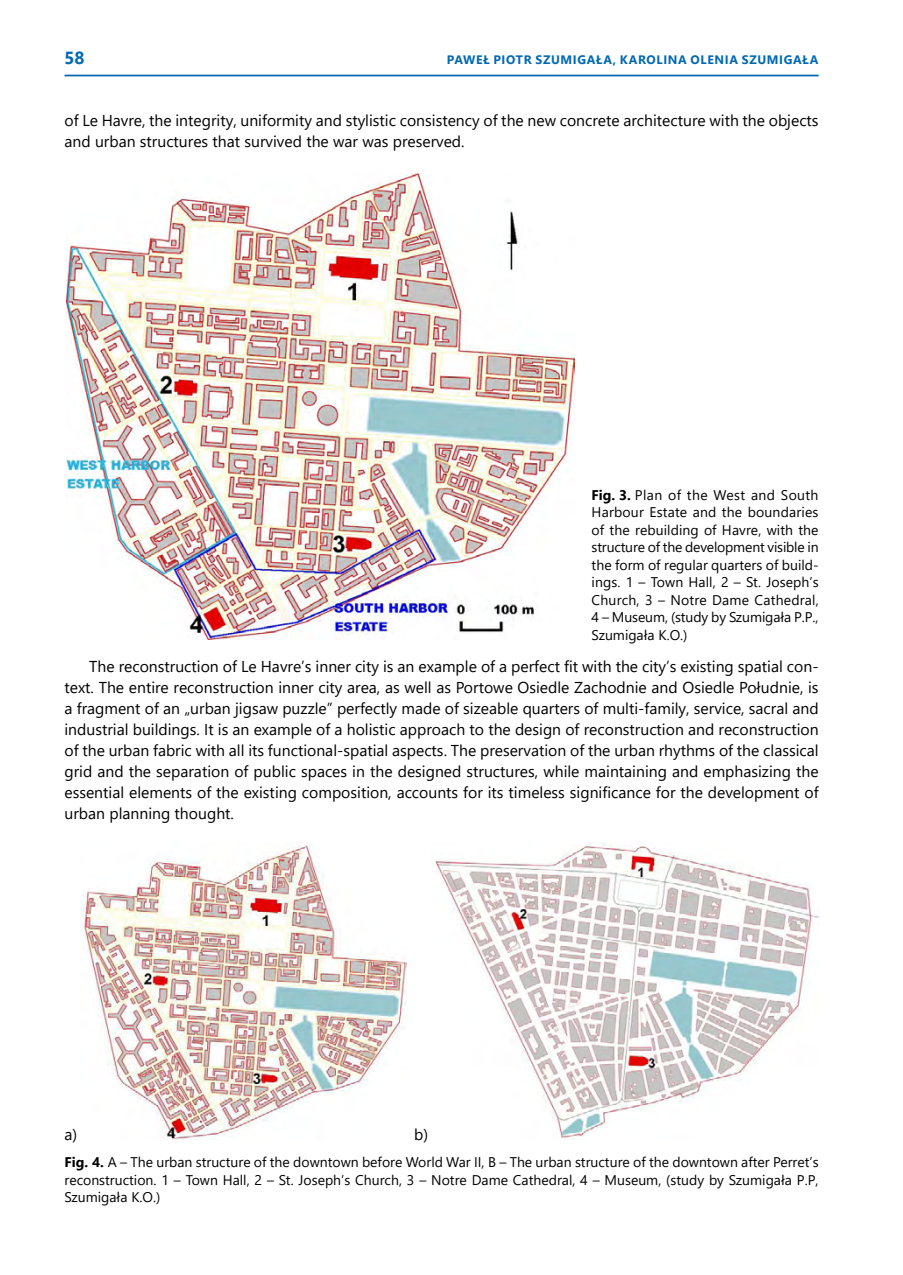
<style>
.page{position:relative;width:903px;height:1275px;background:#fff}
.page>*{position:absolute;margin:0;border:0;box-sizing:border-box;transform-origin:0 0}
.t1{font:700 17.5px "Segoe UI";color:#0068b4}
.t2{font:15.75px/21px "Segoe UI";color:#000}
.t3{font:14px/17.5px "Segoe UI";color:#000;text-align:justify}
.t4{font:700 12.25px "Segoe UI";letter-spacing:.055em;color:#0068b4}
.s1{font-weight:700}
</style>
<div class="page">
<hr style="left:64px;top:75px;width:755px;height:1px;background:#0068b4">
<img style="left:67px;top:174px;width:508px;height:466px">
<img style="left:81px;top:845px;width:325px;height:295px">
<img style="left:432px;top:842px;width:387px;height:298px">
<p class="t1" style="left:64px;top:42px;width:21px">58</p>
<p class="t4" style="left:447px;top:49px;width:371px">PAWEŁ PIOTR SZUMIGAŁA, KAROLINA OLEN IA SZUMIGAŁA</p>
<p class="t2" style="left:64px;top:109px;width:756px">of Le Havre, the integrity, uniformity and stylistic consistency of the new concrete architecture with the objects and urban structures that survived the war was preserved.</p>
<p class="t3" style="left:592px;top:485px;width:229px"><span class="s1">FIG. 3.</span> Plan of the West and South Harbour Estate and the boundaries of the rebuilding of Havre, with the structure of the development visible in the form of regular quarters of build&shy;ings. 1 – Town Hall, 2 – St. Joseph’s Church, 3 – Notre Dame Cathedral, 4 – Museum, (study by Szumigała P.P., Szumigała K.O.)</p>
<p class="t2" style="left:64px;top:655px;width:756px;text-align:justify;text-indent:25px">The reconstruction of Le Havre’s inner city is an example of a perfect fit with the city’s existing spatial con&shy;text. The entire reconstruction inner city area, as well as Portowe Osiedle Zachodnie and Osiedle Południe, is a fragment of an „urban jigsaw puzzle” perfectly made of sizeable quarters of multi-family, service, sacral and industrial buildings. It is an example of a holistic approach to the design of reconstruction and reconstruction of the urban fabric with all its functional-spatial aspects. The preservation of the urban rhythms of the classical grid and the separation of public spaces in the designed structures, while maintaining and emphasizing the essential elements of the existing composition, accounts for its timeless significance for the development of urban planning thought.</p>
<p class="t2" style="left:64px;top:1122px;width:14px">a)</p>
<p class="t2" style="left:414px;top:1122px;width:16px">b)</p>
<p class="t3" style="left:64px;top:1152px;width:756px"><span class="s1">FIG. 4.</span> A – The urban structure of the downtown before World War II, B – The urban structure of the downtown after Perret’s reconstruction. 1 – Town Hall, 2 – St. Joseph’s Church, 3 – Notre Dame Cathedral, 4 – Museum, (study by Szumigała P.P, Szumigała K.O.)</p>
</div>
